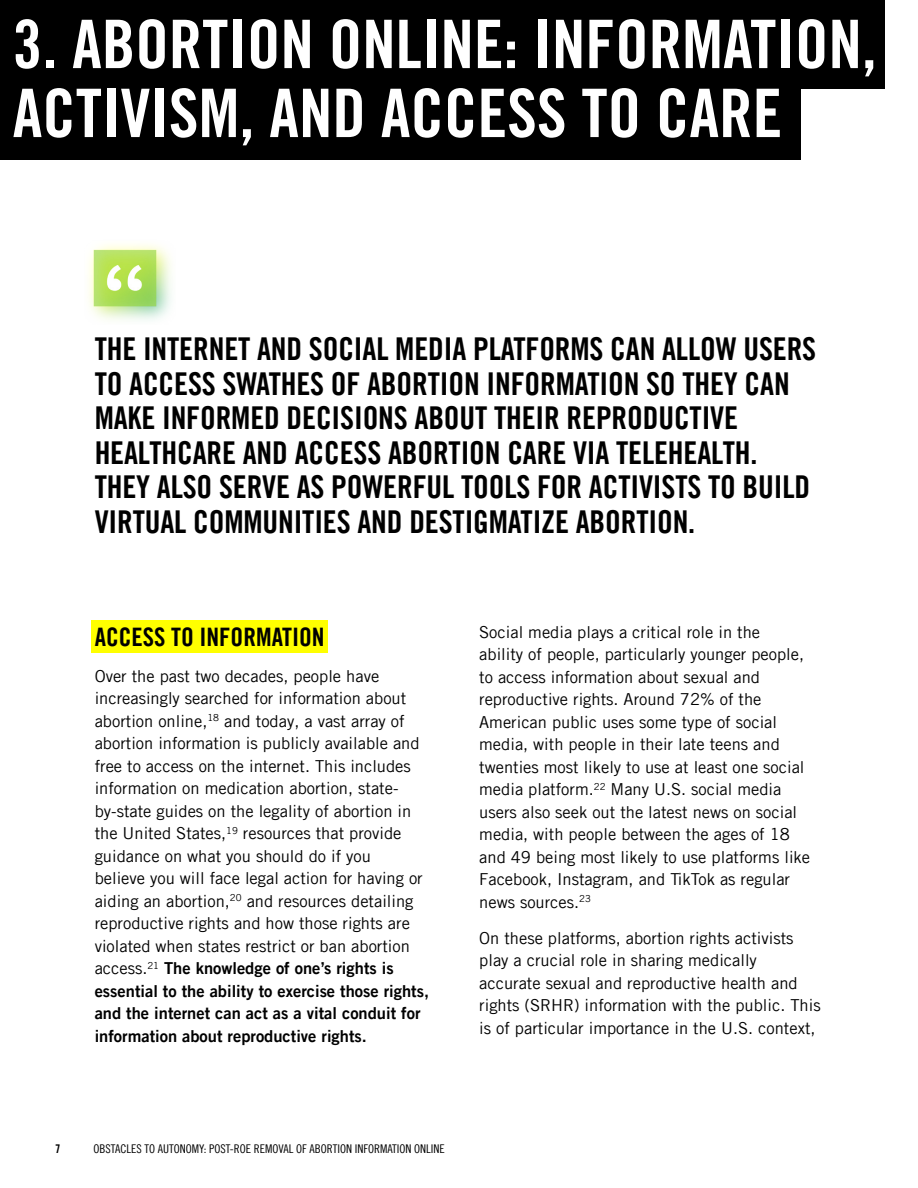
<style>
.page{position:relative;width:918px;height:1188px;background:#fff}
.page>*{position:absolute;margin:0;border:0;box-sizing:border-box;transform-origin:0 0}
.t1{font:66.9px/69px "Amnesty Trade Gothic Bd Cn 20";color:#fff}
.t2{font:31.5px/34.5px "Amnesty Trade Gothic Bd Cn 20";letter-spacing:-.005em;color:#000}
.t3{font:25.5px "Amnesty Trade Gothic Bd Cn 20";color:#000}
.t4{font:16.5px/22.5px "Amnesty Trade Gothic";color:#000}
.t5{font:16.5px/22.5px "Amnesty Trade Gothic Bd 2";color:#000}
.t6{font:12px "Amnesty Trade Gothic Cn 18";color:#000}
.t7{font:12px "Amnesty Trade Gothic Bd Cn 20";color:#000}
.s1{font-family:"Amnesty Trade Gothic"}
</style>
<div class="page">
<div style="left:91px;top:620px;width:237px;height:33px;background:#ff0"></div>
<div style="left:0;top:0;width:884px;height:89px;background:#000"></div>
<div style="left:0;top:64px;width:800px;height:96px;background:#000"></div>
<img style="left:89px;top:244px;width:82px;height:76px">
<h1 class="t1" style="left:13px;top:9px;width:866px">3. ABORTION ONLINE: INFORMATION,<br>ACTIVISM, AND ACCESS TO CARE</h1>
<p class="t2" style="left:95px;top:332px;width:723px">THE INTERNET AND SOCIAL MEDIA PLATFORMS CAN ALLOW USERS TO ACCESS SWATHES OF ABORTION INFORMATION SO THEY CAN MAKE INFORMED DECISIONS ABOUT THEIR REPRODUCTIVE HEALTHCARE AND ACCESS ABORTION CARE VIA TELEHEALTH.<br>THEY ALSO SERVE AS POWERFUL TOOLS FOR ACTIVISTS TO BUILD VIRTUAL COMMUNITIES AND DESTIGMATIZE ABORTION.</p>
<h3 class="t3" style="left:95px;top:621px;width:231px">ACCESS TO INFORMATION</h3>
<p class="t4" style="left:95px;top:664px;width:330px">Over the past two decades, people have increasingly searched for information about abortion online,<sup>18</sup> and today, a vast array of abortion information is publicly available and free to access on the internet. This includes information on medication abortion, state&shy;by-state guides on the legality of abortion in the United States,<sup>19</sup> resources that provide guidance on what you should do if you believe you will face legal action for having or aiding an abortion,<sup>20</sup> and resources detailing reproductive rights and how those rights are violated when states restrict or ban abortion</p>
<p class="t5" style="left:95px;top:957px;width:336px"><span class="s1">access.</span><sup>21</sup> The knowledge of one’s rights is essential to the ability to exercise those rights, and the internet can act as a vital conduit for information about reproductive rights.</p>
<p class="t4" style="left:479px;top:620px;width:332px">Social media plays a critical role in the<br>ability of people, particularly younger people, to access information about sexual and reproductive rights. Around 72% of the American public uses some type of social media, with people in their late teens and twenties most likely to use at least one social media platform.<sup>22</sup> Many U.S. social media users also seek out the latest news on social media, with people between the ages of 18 and 49 being most likely to use platforms like Facebook, Instagram, and TikTok as regular news sources.<sup>23</sup></p>
<p class="t4" style="left:479px;top:926px;width:343px">On these platforms, abortion rights activists play a crucial role in sharing medically accurate sexual and reproductive health and rights (SRHR) information with the public. This is of particular importance in the U.S. context,</p>
<p class="t7" style="left:55px;top:1142px;width:7px">7</p>
<p class="t6" style="left:94px;top:1142px;width:353px">OBSTACLES TO AUTONOMY: POST-ROE REMOVAL OF ABORTION INFORMATION ONLINE</p>
</div>
